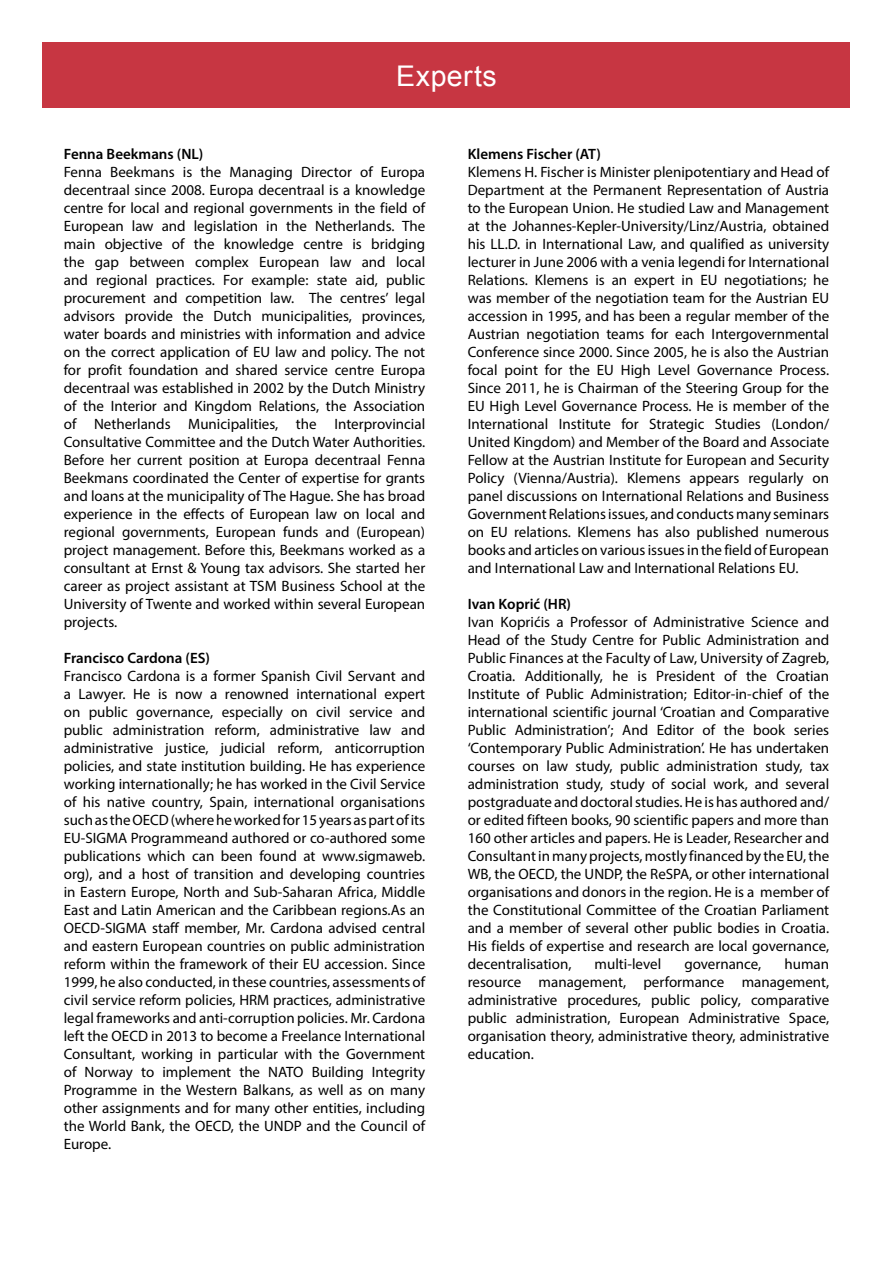
<style>
.page{position:relative;width:893px;height:1263px;background:#fff}
.page>*{position:absolute;margin:0;border:0;box-sizing:border-box;transform-origin:0 0}
.t1{font:28.5px "Arial";letter-spacing:.015em;color:#fff}
.t2{font:15px/18px "Myriad Pro";color:#000;text-align:justify}
.t3{font:600 15px "Myriad Pro";color:#000}
</style>
<div class="page">
<div style="left:43px;top:43px;width:807px;height:65px;background:#c73642"></div>
<h1 class="t1" style="left:396px;top:57px;width:102px">Experts</h1>
<p class="t3" style="left:64px;top:144px;width:141px">Fenna Beekmans (NL)</p>
<p class="t2" style="left:64px;top:162px;width:363px">Fenna Beekmans is the Managing Director of Europa decentraal since 2008. Europa decentraal is a knowledge centre for local and regional governments in the field of European law and legislation in the Netherlands. The main objective of the knowledge centre is bridging the gap between complex European law and local and regional practices. For example: state aid, public procurement and competition law. The centres’ legal advisors provide the Dutch municipalities, provinces, water boards and ministries with information and advice on the correct application of EU law and policy. The not for profit foundation and shared service centre Europa decentraal was established in 2002 by the Dutch Ministry of the Interior and Kingdom Relations, the Association of Netherlands Municipalities, the Interprovincial Consultative Committee and the Dutch Water Authorities.<br>Before her current position at Europa decentraal Fenna Beekmans coordinated the Center of expertise for grants and loans at the municipality of The Hague. She has broad experience in the effects of European law on local and regional governments, European funds and (European) project management. Before this, Beekmans worked as a consultant at Ernst &amp; Young tax advisors. She started her career as project assistant at TSM Business School at the University of Twente and worked within several European projects.</p>
<p class="t3" style="left:64px;top:648px;width:148px">Francisco Cardona (ES)</p>
<p class="t2" style="left:64px;top:666px;width:363px">Francisco Cardona is a former Spanish Civil Servant and a Lawyer. He is now a renowned international expert on public governance, especially on civil service and public administration reform, administrative law and administrative justice, judicial reform, anticorruption policies, and state institution building. He has experience working internationally; he has worked in the Civil Service of his native country, Spain, international organisations such as the OECD (where he worked for 15 years as part of its EU-SIGMA Programmeand authored or co-authored some publications which can been found at www.sigmaweb. org), and a host of transition and developing countries in Eastern Europe, North and Sub-Saharan Africa, Middle East and Latin American and the Caribbean regions.As an OECD-SIGMA staff member, Mr. Cardona advised central and eastern European countries on public administration reform within the framework of their EU accession. Since 1999, he also conducted, in these countries, assessments of civil service reform policies, HRM practices, administrative legal frameworks and anti-corruption policies. Mr. Cardona left the OECD in 2013 to become a Freelance International Consultant, working in particular with the Government of Norway to implement the NATO Building Integrity Programme in the Western Balkans, as well as on many other assignments and for many other entities, including the World Bank, the OECD, the UNDP and the Council of Europe.</p>
<p class="t3" style="left:468px;top:144px;width:135px">Klemens Fischer (AT)</p>
<p class="t2" style="left:468px;top:162px;width:363px">Klemens H. Fischer is Minister plenipotentiary and Head of Department at the Permanent Representation of Austria to the European Union. He studied Law and Management at the Johannes-Kepler-University/Linz/Austria, obtained his LL.D. in International Law, and qualified as university lecturer in June 2006 with a venia legendi for International Relations. Klemens is an expert in EU negotiations; he was member of the negotiation team for the Austrian EU accession in 1995, and has been a regular member of the Austrian negotiation teams for each Intergovernmental Conference since 2000. Since 2005, he is also the Austrian focal point for the EU High Level Governance Process.<br>Since 2011, he is Chairman of the Steering Group for the EU High Level Governance Process. He is member of the International Institute for Strategic Studies (London/ United Kingdom) and Member of the Board and Associate Fellow at the Austrian Institute for European and Security Policy (Vienna/Austria). Klemens appears regularly on panel discussions on International Relations and Business Government Relations issues, and conducts many seminars on EU relations. Klemens has also published numerous books and articles on various issues in the field of European and International Law and International Relations EU.</p>
<p class="t3" style="left:468px;top:594px;width:105px">Ivan Koprić (HR)</p>
<p class="t2" style="left:468px;top:612px;width:363px">Ivan Koprićis a Professor of Administrative Science and Head of the Study Centre for Public Administration and Public Finances at the Faculty of Law, University of Zagreb, Croatia. Additionally, he is President of the Croatian Institute of Public Administration; Editor-in-chief of the international scientific journal ‘Croatian and Comparative Public Administration’; And Editor of the book series ‘Contemporary Public Administration’. He has undertaken courses on law study, public administration study, tax administration study, study of social work, and several postgraduate and doctoral studies. He is has authored and/ or edited fifteen books, 90 scientific papers and more than 160 other articles and papers. He is Leader, Researcher and Consultant in many projects, mostly financed by the EU, the WB, the OECD, the UNDP, the ReSPA, or other international organisations and donors in the region. He is a member of the Constitutional Committee of the Croatian Parliament and a member of several other public bodies in Croatia.<br>His fields of expertise and research are local governance, decentralisation,</p>
<p class="t2" style="left:468px;top:954px;width:363px;text-indent:317px">human resource management, performance management, administrative procedures, public policy, comparative public administration, European Administrative Space, organisation theory, administrative theory, administrative education.</p>
<p class="t2" style="left:595px;top:954px;width:68px">multi-level</p>
<p class="t2" style="left:684px;top:954px;width:79px">governance,</p>
</div>
